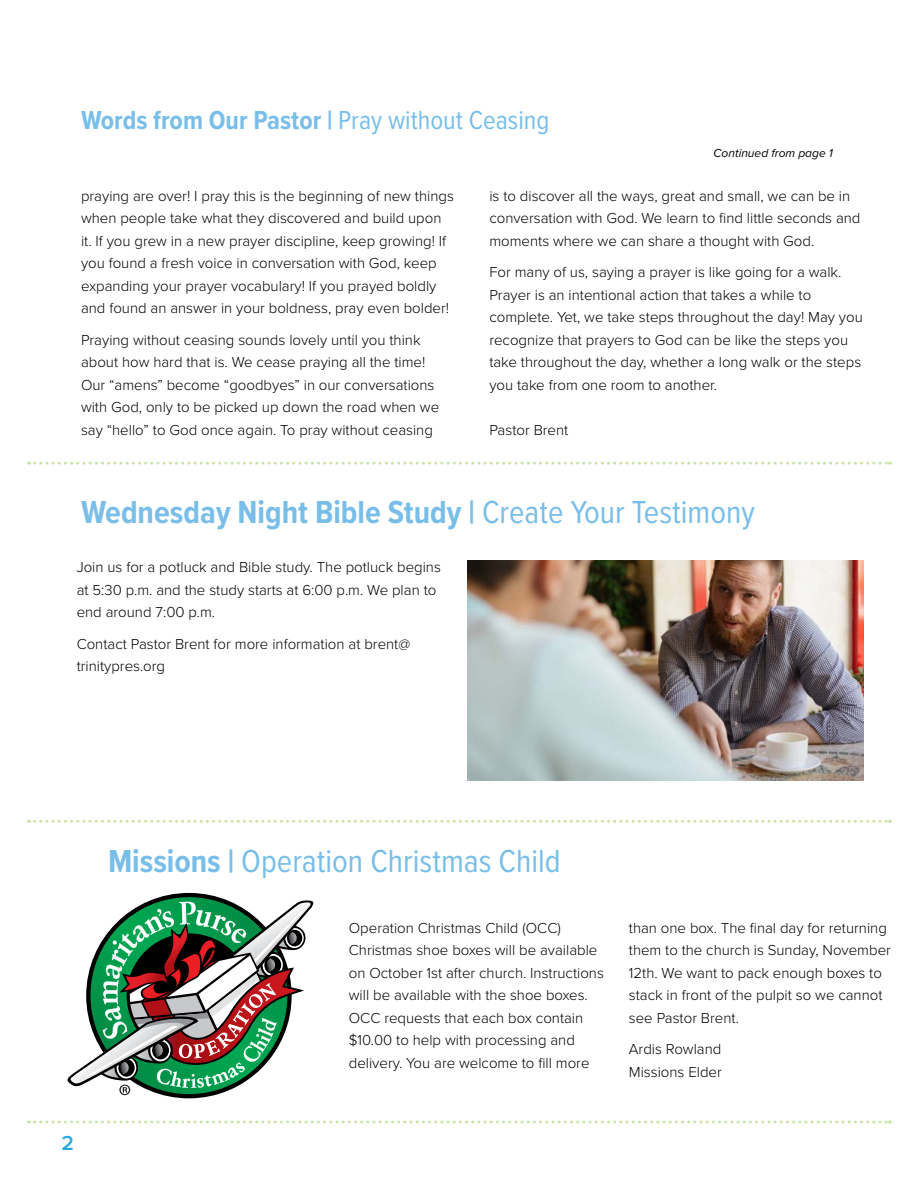
<style>
.page{position:relative;width:918px;height:1188px;background:#fff}
.page>*{position:absolute;margin:0;border:0;box-sizing:border-box;transform-origin:0 0}
.t1{font:700 33px "Proxima Nova Cond";color:#78bee9}
.t2{font:33px "Proxima Nova Cond";color:#78bee9}
.t3{font:700 27px "Proxima Nova Cond";color:#78bee9}
.t4{font:600 21px "Proxima Nova";color:#28aae1}
.t5{font:300 15px/22.5px "Proxima Nova";color:#000}
.t6{font:italic 12px "Proxima Nova";color:#000}
.s1{font-weight:400}
.s2{font-weight:700}
</style>
<div class="page">
<svg style="left:35px;top:1120px;width:856px;height:4px"></svg>
<svg style="left:35px;top:462px;width:856px;height:3px"></svg>
<svg style="left:35px;top:820px;width:856px;height:3px"></svg>
<svg style="left:68px;top:900px;width:245px;height:195px"></svg>
<img style="left:468px;top:560px;width:396px;height:220px">
<h2 class="t3" style="left:81px;top:100px;width:470px">Words from Our Pastor | <span class="s1">Pray without Ceasing</span></h2>
<p class="t6" style="left:714px;top:144px;width:121px">Continued from page 1</p>
<p class="t5" style="left:81px;top:184px;width:374px">praying are over! I pray this is the beginning of new things when people take what they discovered and build upon it. If you grew in a new prayer discipline, keep growing! If you found a fresh voice in conversation with God, keep expanding your prayer vocabulary! If you prayed boldly and found an answer in your boldness, pray even bolder!</p>
<p class="t5" style="left:81px;top:328px;width:360px">Praying without ceasing sounds lovely until you think about how hard that is. We cease praying all the time!<br>Our “amens” become “goodbyes” in our conversations with God, only to be picked up down the road when we say “hello” to God once again. To pray without ceasing</p>
<p class="t5" style="left:489px;top:184px;width:373px">is to discover all the ways, great and small, we can be in conversation with God. We learn to find little seconds and moments where we can share a thought with God.</p>
<p class="t5" style="left:489px;top:260px;width:375px">For many of us, saying a prayer is like going for a walk.<br>Prayer is an intentional action that takes a while to complete. Yet, we take steps throughout the day! May you recognize that prayers to God can be like the steps you take throughout the day, whether a long walk or the steps you take from one room to another.</p>
<p class="t5" style="left:489px;top:418px;width:80px">Pastor Brent</p>
<h1 class="t1" style="left:81px;top:488px;width:675px">Wednesday Night Bible Study | <span class="s1">Create Your Testimony</span></h1>
<p class="t5" style="left:77px;top:555px;width:366px">Join us for a potluck and Bible study. The potluck begins at 5:30 p.m. and the study starts at 6:00 p.m. We plan to end around 7:00 p.m.</p>
<p class="t5" style="left:77px;top:632px;width:335px">Contact Pastor Brent for more information at brent@ trinitypres.org</p>
<h1 class="t2" style="left:108px;top:837px;width:454px"><span class="s2">Missions |</span> Operation Christmas Child</h1>
<h3 class="t4" style="left:62px;top:1127px;width:14px">2</h3>
<p class="t5" style="left:349px;top:916px;width:257px">Operation Christmas Child (OCC)<br>Christmas shoe boxes will be available on October 1st after church. Instructions will be available with the shoe boxes.<br>OCC requests that each box contain $10.00 to help with processing and delivery. You are welcome to fill more</p>
<p class="t5" style="left:629px;top:916px;width:264px">than one box. The final day for returning them to the church is Sunday, November 12th. We want to pack enough boxes to stack in front of the pulpit so we cannot see Pastor Brent.</p>
<p class="t5" style="left:629px;top:1037px;width:94px">Ardis Rowland<br>Missions Elder</p>
</div>
